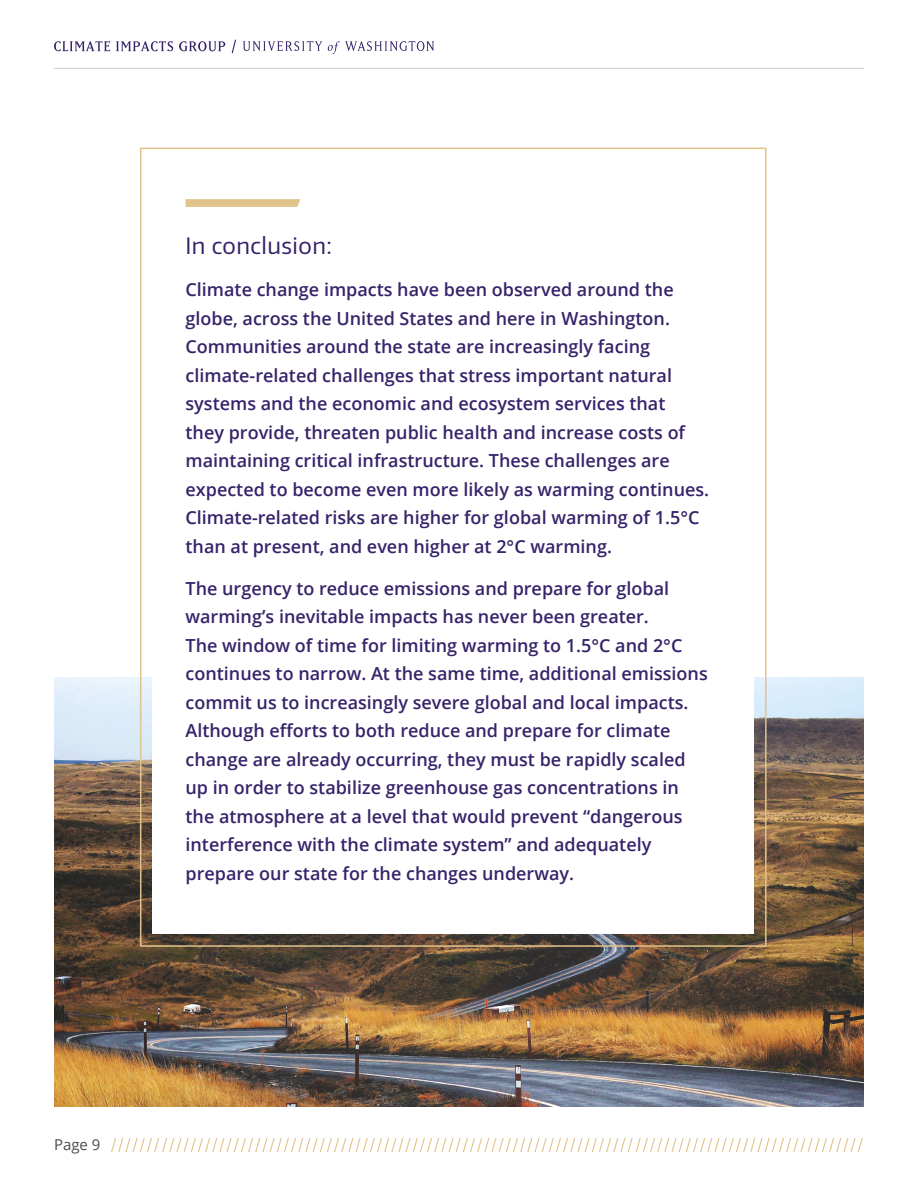
<style>
.page{position:relative;width:918px;height:1188px;background:#fff}
.page>*{position:absolute;margin:0;border:0;box-sizing:border-box;transform-origin:0 0}
.Body{font:22.5px "Encode Sans Normal";letter-spacing:.02em;color:#36236a}
.Body-2{font:600 18px/28.5px "Open Sans";color:#36236a}
.Body-3{font:15px "Open Sans";color:#4b4c4d}
</style>
<div class="page">
<img style="left:54px;top:677px;width:810px;height:430px">
<hr style="left:54px;top:68px;width:810px;height:1px;background:#d1d2d4">
<svg style="left:54px;top:41px;width:56px;height:10px"></svg>
<svg style="left:116px;top:41px;width:57px;height:10px"></svg>
<svg style="left:179px;top:41px;width:46px;height:10px"></svg>
<svg style="left:231px;top:39px;width:5px;height:15px"></svg>
<svg style="left:243px;top:41px;width:191px;height:13px"></svg>
<svg style="left:111px;top:1138px;width:752px;height:13px"></svg>
<div style="left:152px;top:159px;width:602px;height:775px;background:#fff"></div>
<svg style="left:186px;top:199px;width:115px;height:8px"></svg>
<p class="Body" style="left:186px;top:231px;width:148px">In conclusion:</p>
<p class="Body-2" style="left:186px;top:275px;width:525px">Climate change impacts have been observed around the globe, across the United States and here in Washington.<br>Communities around the state are increasingly facing climate-related challenges that stress important natural systems and the economic and ecosystem services that<br>they provide, threaten public health and increase costs of maintaining critical infrastructure. These challenges are expected to become even more likely as warming continues.<br>Climate-related risks are higher for global warming of 1.5°C than at present, and even higher at 2°C warming.</p>
<p class="Body-2" style="left:186px;top:574px;width:524px">The urgency to reduce emissions and prepare for global warming’s inevitable impacts has never been greater.<br>The window of time for limiting warming to 1.5°C and 2°C continues to narrow. At the same time, additional emissions commit us to increasingly severe global and local impacts.<br>Although efforts to both reduce and prepare for climate change are already occurring, they must be rapidly scaled up in order to stabilize greenhouse gas concentrations in the atmosphere at a level that would prevent “dangerous interference with the climate system” and adequately prepare our state for the changes underway.</p>
<p class="Body-3" style="left:54px;top:1134px;width:48px">Page 9</p>
</div>
